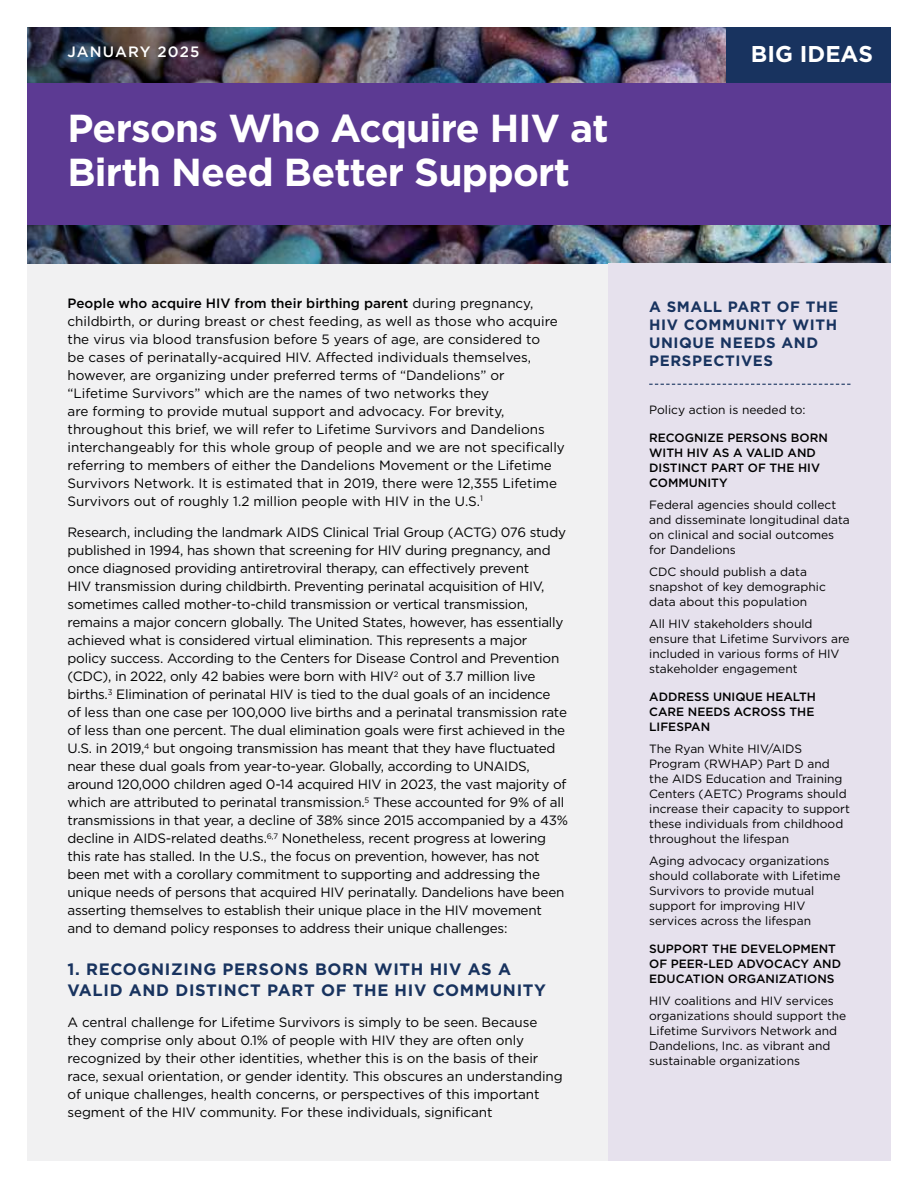
<style>
.page{position:relative;width:918px;height:1188px;background:#fff}
.page>*{position:absolute;margin:0;border:0;box-sizing:border-box;transform-origin:0 0}
._01_Title{font:700 39px/43.5px "Gotham";letter-spacing:-.02em;color:#fff}
._01-BIG_IDEAS_title{font:700 22.8px "Gotham";color:#fff}
._03_Subheads{font:700 16.5px/21px "Gotham";letter-spacing:.04em;color:#18335f}
._05_Sidebar_Title{font:700 15px/18px "Gotham";letter-spacing:.04em;color:#18335f}
._01_Dateline{font:500 15px "Gotham";letter-spacing:.08em;color:#fff}
._04_Body_copy{font:13.5px/18px "Gotham";letter-spacing:-.015em;color:#000}
._05_Sidebar_Copy{font:12px/15px "Gotham";color:#000}
._05_Sidebar_Bold_Copy{font:500 12px/15px "Gotham";color:#000}
.s1{font-weight:500}
</style>
<div class="page">
<div style="left:27px;top:27px;width:864px;height:1134px;background:#f1f1f2"></div>
<img style="left:27px;top:27px;width:689px;height:236px">
<div style="left:727px;top:27px;width:164px;height:56px;background:#18335f"></div>
<div style="left:27px;top:83px;width:864px;height:142px;background:#5c3a93"></div>
<div style="left:609px;top:263px;width:282px;height:898px;background:#e6e1ed"></div>
<svg style="left:649px;top:384px;width:201px;height:1px"></svg>
<p class="_01_Dateline" style="left:68px;top:42px;width:133px">JANUARY 2025</p>
<p class="_01-BIG_IDEAS_title" style="left:751px;top:39px;width:124px">BIG IDEAS</p>
<h1 class="_01_Title" style="left:68px;top:106px;width:543px">Persons Who Acquire HIV at<br>Birth Need Better Support</h1>
<p class="_04_Body_copy" style="left:68px;top:294px;width:499px"><span class="s1">People who acquire HIV from their birthing parent</span> during pregnancy, childbirth, or during breast or chest feeding, as well as those who acquire the virus via blood transfusion before 5 years of age, are considered to<br>be cases of perinatally-acquired HIV. Affected individuals themselves, however, are organizing under preferred terms of “Dandelions” or “Lifetime Survivors” which are the names of two networks they<br>are forming to provide mutual support and advocacy. For brevity, throughout this brief, we will refer to Lifetime Survivors and Dandelions interchangeably for this whole group of people and we are not specifically referring to members of either the Dandelions Movement or the Lifetime Survivors Network. It is estimated that in 2019, there were 12,355 Lifetime Survivors out of roughly 1.2 million people with HIV in the U.S.<sup>1</sup></p>
<p class="_04_Body_copy" style="left:68px;top:523px;width:502px">Research, including the landmark AIDS Clinical Trial Group (ACTG) 076 study published in 1994, has shown that screening for HIV during pregnancy, and once diagnosed providing antiretroviral therapy, can effectively prevent<br>HIV transmission during childbirth. Preventing perinatal acquisition of HIV, sometimes called mother-to-child transmission or vertical transmission, remains a major concern globally. The United States, however, has essentially achieved what is considered virtual elimination. This represents a major policy success. According to the Centers for Disease Control and Prevention (CDC), in 2022, only 42 babies were born with HIV<sup>2</sup> out of 3.7 million live births.<sup>3</sup> Elimination of perinatal HIV is tied to the dual goals of an incidence<br>of less than one case per 100,000 live births and a perinatal transmission rate of less than one percent. The dual elimination goals were first achieved in the U.S. in 2019,<sup>4</sup> but ongoing transmission has meant that they have fluctuated near these dual goals from year-to-year. Globally, according to UNAIDS, around 120,000 children aged 0-14 acquired HIV in 2023, the vast majority of which are attributed to perinatal transmission.<sup>5</sup> These accounted for 9% of all transmissions in that year, a decline of 38% since 2015 accompanied by a 43% decline in AIDS-related deaths.<sup>6,7</sup> Nonetheless, recent progress at lowering this rate has stalled. In the U.S., the focus on prevention, however, has not been met with a corollary commitment to supporting and addressing the unique needs of persons that acquired HIV perinatally. Dandelions have been asserting themselves to establish their unique place in the HIV movement and to demand policy responses to address their unique challenges:</p>
<h2 class="_03_Subheads" style="left:68px;top:958px;width:480px">1. RECOGNIZING PERSONS BORN WITH HIV AS A<br>VALID AND DISTINCT PART OF THE HIV COMMUNITY</h2>
<p class="_04_Body_copy" style="left:68px;top:1013px;width:497px">A central challenge for Lifetime Survivors is simply to be seen. Because they comprise only about 0.1% of people with HIV they are often only recognized by their other identities, whether this is on the basis of their race, sexual orientation, or gender identity. This obscures an understanding of unique challenges, health concerns, or perspectives of this important segment of the HIV community. For these individuals, significant</p>
<h3 class="_05_Sidebar_Title" style="left:649px;top:298px;width:190px">A SMALL PART OF THE<br>HIV COMMUNITY WITH<br>UNIQUE NEEDS AND<br>PERSPECTIVES</h3>
<p class="_05_Sidebar_Copy" style="left:649px;top:402px;width:158px">Policy action is needed to:</p>
<p class="_05_Sidebar_Bold_Copy" style="left:649px;top:430px;width:180px">RECOGNIZE PERSONS BORN<br>WITH HIV AS A VALID AND<br>DISTINCT PART OF THE HIV<br>COMMUNITY</p>
<p class="_05_Sidebar_Copy" style="left:649px;top:497px;width:202px">Federal agencies should collect and disseminate longitudinal data on clinical and social outcomes for Dandelions</p>
<p class="_05_Sidebar_Copy" style="left:649px;top:564px;width:178px">CDC should publish a data snapshot of key demographic data about this population</p>
<p class="_05_Sidebar_Copy" style="left:649px;top:616px;width:202px">All HIV stakeholders should ensure that Lifetime Survivors are included in various forms of HIV stakeholder engagement</p>
<p class="_05_Sidebar_Bold_Copy" style="left:649px;top:689px;width:168px">ADDRESS UNIQUE HEALTH<br>CARE NEEDS ACROSS THE<br>LIFESPAN</p>
<p class="_05_Sidebar_Copy" style="left:649px;top:741px;width:202px">The Ryan White HIV/AIDS<br>Program (RWHAP) Part D and the AIDS Education and Training<br>Centers (AETC) Programs should increase their capacity to support these individuals from childhood throughout the lifespan</p>
<p class="_05_Sidebar_Copy" style="left:649px;top:853px;width:193px">Aging advocacy organizations should collaborate with Lifetime<br>Survivors to provide mutual support for improving HIV services across the lifespan</p>
<p class="_05_Sidebar_Bold_Copy" style="left:649px;top:941px;width:193px">SUPPORT THE DEVELOPMENT<br>OF PEER-LED ADVOCACY AND<br>EDUCATION ORGANIZATIONS</p>
<p class="_05_Sidebar_Copy" style="left:649px;top:993px;width:199px">HIV coalitions and HIV services organizations should support the<br>Lifetime Survivors Network and<br>Dandelions, Inc. as vibrant and sustainable organizations</p>
</div>
